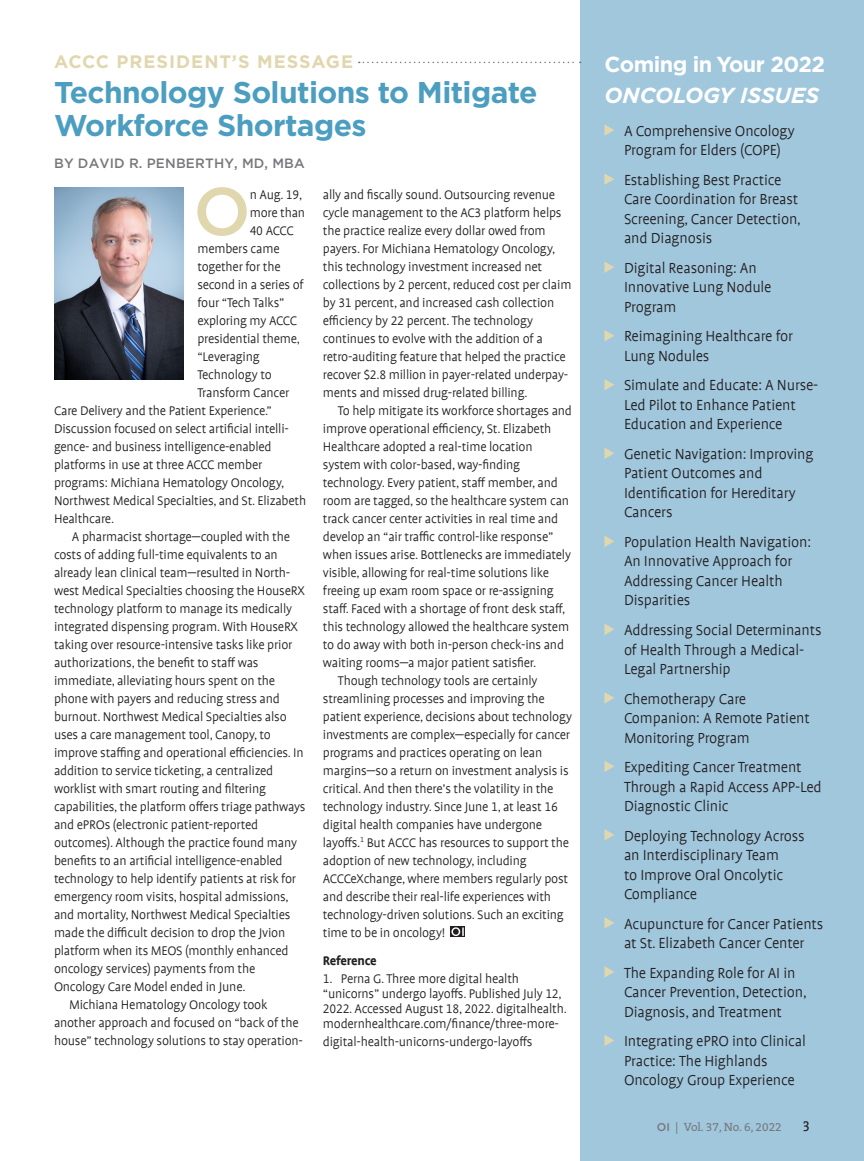
<style>
.page{position:relative;width:864px;height:1161px;background:#fff}
.page>*{position:absolute;margin:0;border:0;box-sizing:border-box;transform-origin:0 0}
.Editor_President_Ind{font:500 67.35px "Gotham";color:#e1d7ae}
.t1{font:700 30px/33px "Gotham";letter-spacing:-.02em;color:#4c9ec1}
.t2{font:700 21.75px/31.5px "Gotham";letter-spacing:-.025em;color:#fff}
.t3{font:700 18px "Gotham";letter-spacing:.055em;color:#e1d7ae}
.t4{font:300 16.5px/19.5px "Profile Offc";letter-spacing:-.01em;color:#231f20}
.Editor_President_Ind-2{font:300 14.25px/18px "Profile Offc";letter-spacing:-.015em;color:#231f20}
.Editor_President_Ref{font:700 14.25px "Profile Offc";letter-spacing:-.02em;color:#231f20}
.t5{font:14.25px "The Serif Caps";color:#231f20}
.t6{font:500 13.5px "Gotham";letter-spacing:.015em;color:#76787b}
.t7{font:12px "The Serif B W5 Plain";color:#76787b}
.s1{font-style:italic}
.s2{font-family:"Gotham";font-weight:500;font-size:11.25px}
</style>
<div class="page">
<div style="left:580px;top:0;width:284px;height:1161px;background:#a1c7dd"></div>
<svg style="left:359px;top:62px;width:222px;height:1px"></svg>
<div style="left:451px;top:926px;width:14px;height:11px;background:#231f20"></div>
<svg style="left:451px;top:927px;width:13px;height:9px"></svg>
<img style="left:54px;top:188px;width:130px;height:192px">
<svg style="left:605px;top:125px;width:9px;height:11px"></svg>
<svg style="left:605px;top:174px;width:9px;height:11px"></svg>
<svg style="left:605px;top:262px;width:9px;height:11px"></svg>
<svg style="left:605px;top:330px;width:9px;height:11px"></svg>
<svg style="left:605px;top:379px;width:9px;height:11px"></svg>
<svg style="left:605px;top:448px;width:9px;height:11px"></svg>
<svg style="left:605px;top:536px;width:9px;height:11px"></svg>
<svg style="left:605px;top:624px;width:9px;height:11px"></svg>
<svg style="left:605px;top:692px;width:9px;height:11px"></svg>
<svg style="left:605px;top:761px;width:9px;height:11px"></svg>
<svg style="left:605px;top:829px;width:9px;height:11px"></svg>
<svg style="left:605px;top:917px;width:9px;height:11px"></svg>
<svg style="left:605px;top:966px;width:9px;height:11px"></svg>
<svg style="left:605px;top:1035px;width:9px;height:11px"></svg>
<p class="t3" style="left:54px;top:49px;width:301px">ACCC PRESIDENT’S MESSAGE</p>
<p class="t1" style="left:54px;top:76px;width:485px">Technology Solutions to Mitigate<br>Workforce Shortages</p>
<p class="t6" style="left:54px;top:154px;width:252px">BY DAVID R. PENBERTHY, MD, MBA</p>
<p class="Editor_President_Ind-2" style="left:323px;top:187px;width:250px">ally and fiscally sound. Outsourcing revenue cycle management to the AC3 platform helps the practice realize every dollar owed from payers. For Michiana Hematology Oncology, this technology investment increased net collections by 2 percent, reduced cost per claim by 31 percent, and increased cash collection efficiency by 22 percent. The technology continues to evolve with the addition of a retro-auditing feature that helped the practice recover $2.8 million in payer-related underpay&shy;ments and missed drug-related billing.</p>
<p class="Editor_President_Ind-2" style="left:323px;top:403px;width:251px;text-indent:15px">To help mitigate its workforce shortages and improve operational efficiency, St. Elizabeth Healthcare adopted a real-time location system with color-based, way-finding technology. Every patient, staff member, and room are tagged, so the healthcare system can track cancer center activities in real time and develop an “air traffic control-like response” when issues arise. Bottlenecks are immediately visible, allowing for real-time solutions like freeing up exam room space or re-assigning staff. Faced with a shortage of front desk staff, this technology allowed the healthcare system to do away with both in-person check-ins and waiting rooms—a major patient satisfier.</p>
<p class="Editor_President_Ind-2" style="left:323px;top:673px;width:251px;text-indent:15px">Though technology tools are certainly streamlining processes and improving the patient experience, decisions about technology investments are complex—especially for cancer programs and practices operating on lean margins—so a return on investment analysis is critical. And then there’s the volatility in the technology industry. Since June 1, at least 16 digital health companies have undergone layoffs.<sup>1</sup> But ACCC has resources to support the adoption of new technology, including ACCCeXchange, where members regularly post and describe their real-life experiences with technology-driven solutions. Such an exciting time to be in oncology!</p>
<p class="Editor_President_Ref" style="left:323px;top:953px;width:55px">Reference</p>
<p class="Editor_President_Ind-2" style="left:323px;top:972px;width:246px;line-height:15px">1. Perna G. Three more digital health “unicorns” undergo layoffs. Published July 12, 2022. Accessed August 18, 2022. digitalhealth. modernhealthcare.com/finance/three-more-</p>
<p class="Editor_President_Ind-2" style="left:323px;top:1033px;width:211px">digital-health-unicorns-undergo-layoffs</p>
<p class="Editor_President_Ind" style="left:193px;top:167px;width:59px">O</p>
<p class="Editor_President_Ind-2" style="left:250px;top:187px;width:54px">n Aug. 19,</p>
<p class="Editor_President_Ind-2" style="left:250px;top:205px;width:57px">more than</p>
<p class="Editor_President_Ind-2" style="left:250px;top:223px;width:46px">40 ACCC</p>
<p class="Editor_President_Ind-2" style="left:197px;top:241px;width:84px">members came</p>
<p class="Editor_President_Ind-2" style="left:197px;top:259px;width:85px">together for the</p>
<p class="Editor_President_Ind-2" style="left:197px;top:277px;width:108px">second in a series of</p>
<p class="Editor_President_Ind-2" style="left:197px;top:295px;width:89px">four “Tech Talks”</p>
<p class="Editor_President_Ind-2" style="left:197px;top:313px;width:101px">exploring my ACCC</p>
<p class="Editor_President_Ind-2" style="left:197px;top:331px;width:104px">presidential theme,</p>
<p class="Editor_President_Ind-2" style="left:197px;top:349px;width:64px">“Leveraging</p>
<p class="Editor_President_Ind-2" style="left:197px;top:367px;width:76px">Technology to</p>
<p class="Editor_President_Ind-2" style="left:197px;top:385px;width:93px">Transform Cancer</p>
<p class="Editor_President_Ind-2" style="left:54px;top:403px;width:219px">Care Delivery and the Patient Experience.”</p>
<p class="Editor_President_Ind-2" style="left:54px;top:421px;width:236px">Discussion focused on select artificial intelli-</p>
<p class="Editor_President_Ind-2" style="left:54px;top:439px;width:219px">gence- and business intelligence-enabled</p>
<p class="Editor_President_Ind-2" style="left:54px;top:457px;width:210px">platforms in use at three ACCC member</p>
<p class="Editor_President_Ind-2" style="left:54px;top:475px;width:232px">programs: Michiana Hematology Oncology,</p>
<p class="Editor_President_Ind-2" style="left:54px;top:493px;width:254px">Northwest Medical Specialties, and St. Elizabeth</p>
<p class="Editor_President_Ind-2" style="left:54px;top:511px;width:62px">Healthcare.</p>
<p class="Editor_President_Ind-2" style="left:54px;top:529px;width:253px;text-indent:18px">A pharmacist shortage—coupled with the costs of adding full-time equivalents to an already lean clinical team—resulted in North&shy;west Medical Specialties choosing the HouseRX technology platform to manage its medically integrated dispensing program. With HouseRX taking over resource-intensive tasks like prior authorizations, the benefit to staff was immediate, alleviating hours spent on the phone with payers and reducing stress and burnout. Northwest Medical Specialties also uses a care management tool, Canopy, to improve staffing and operational efficiencies. In addition to service ticketing, a centralized worklist with smart routing and filtering capabilities, the platform offers triage pathways and ePROs (electronic patient-reported outcomes). Although the practice found many benefits to an artificial intelligence-enabled technology to help identify patients at risk for emergency room visits, hospital admissions, and mortality, Northwest Medical Specialties made the difficult decision to drop the Jvion platform when its MEOS (monthly enhanced oncology services) payments from the Oncology Care Model ended in June.</p>
<p class="Editor_President_Ind-2" style="left:54px;top:997px;width:250px;text-indent:15px">Michiana Hematology Oncology took another approach and focused on “back of the house” technology solutions to stay operation-</p>
<p class="t2" style="left:604px;top:48px;width:222px">Coming in Your 2022<br><span class="s1">ONCOLOGY ISSUES</span></p>
<p class="t4" style="left:624px;top:122px;width:172px">A Comprehensive Oncology<br>Program for Elders (COPE)</p>
<p class="t4" style="left:624px;top:171px;width:178px">Establishing Best Practice<br>Care Coordination for Breast<br>Screening, Cancer Detection, and Diagnosis</p>
<p class="t4" style="left:624px;top:259px;width:149px">Digital Reasoning: An<br>Innovative Lung Nodule<br>Program</p>
<p class="t4" style="left:624px;top:328px;width:171px">Reimagining Healthcare for<br>Lung Nodules</p>
<p class="t4" style="left:624px;top:377px;width:196px">Simulate and Educate: A Nurse-<br>Led Pilot to Enhance Patient<br>Education and Experience</p>
<p class="t4" style="left:624px;top:445px;width:191px">Genetic Navigation: Improving<br>Patient Outcomes and<br>Identification for Hereditary<br>Cancers</p>
<p class="t4" style="left:624px;top:533px;width:189px">Population Health Navigation:<br>An Innovative Approach for<br>Addressing Cancer Health<br>Disparities</p>
<p class="t4" style="left:624px;top:621px;width:199px">Addressing Social Determinants of Health Through a Medical-<br>Legal Partnership</p>
<p class="t4" style="left:624px;top:690px;width:187px">Chemotherapy Care<br>Companion: A Remote Patient<br>Monitoring Program</p>
<p class="t4" style="left:624px;top:758px;width:199px">Expediting Cancer Treatment<br>Through a Rapid Access APP-Led<br>Diagnostic Clinic</p>
<p class="t4" style="left:624px;top:827px;width:182px">Deploying Technology Across an Interdisciplinary Team<br>to Improve Oral Oncolytic<br>Compliance</p>
<p class="t4" style="left:624px;top:915px;width:201px">Acupuncture for Cancer Patients at St. Elizabeth Cancer Center</p>
<p class="t4" style="left:624px;top:964px;width:184px">The Expanding Role for AI in<br>Cancer Prevention, Detection,<br>Diagnosis, and Treatment</p>
<p class="t4" style="left:624px;top:1032px;width:183px">Integrating ePRO into Clinical<br>Practice: The Highlands<br>Oncology Group Experience</p>
<p class="t7" style="left:657px;top:1119px;width:126px"><span class="s2">OI</span> | Vol. 37, No. 6, 2022</p>
<p class="t5" style="left:803px;top:1114px;width:9px">3</p>
</div>
